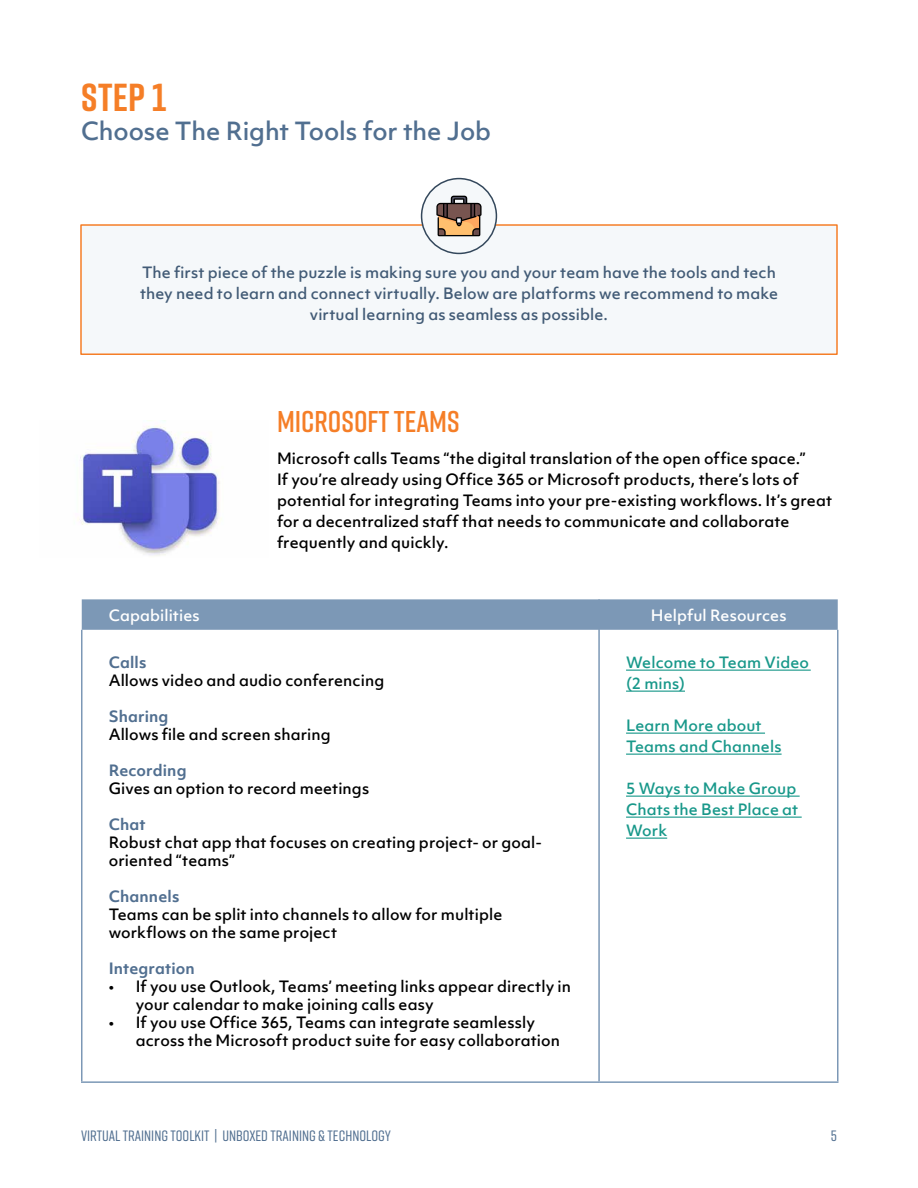
<style>
.page{position:relative;width:918px;height:1188px;background:#fff}
.page>*{position:absolute;margin:0;border:0;box-sizing:border-box;transform-origin:0 0}
.t1{font:700 39px "Rift";color:#f57e27}
.t2{font:600 30px "Rift";color:#f57e27}
.t3{font:500 24px "Objektiv Mk 1";letter-spacing:-.005em;color:#516f90}
.t4{font:500 15px/21px "Objektiv Mk 1";letter-spacing:.005em;color:#000}
.t5{font:500 15px/21px "Objektiv Mk 1";letter-spacing:.005em;color:#425b76;text-align:center}
.t6{font:500 15px/21px "Objektiv Mk 1";letter-spacing:.005em;color:#18988a}
.t7{font:500 15px "Rift";color:#516f90}
.t8{font:700 15px "Objektiv Mk 1";letter-spacing:.01em;color:#516f90}
.t9{font:500 15px "Objektiv Mk 1";letter-spacing:.005em;color:#fff}
</style>
<div class="page">
<div style="left:81px;top:225px;width:756px;height:129px;background:#f5f8fa"></div>
<div style="left:80px;top:224px;width:758px;height:131px;border:2px solid #f57e27"></div>
<div style="left:422px;top:179px;width:74px;height:74px;background:#f5f8fa;border-radius:50%"></div>
<div style="left:421px;top:178px;width:76px;height:76px;border:2px solid #33475b;border-radius:50%"></div>
<svg style="left:436px;top:196px;width:46px;height:40px;background:#987b64"></svg>
<img style="left:78px;top:425px;width:143px;height:131px">
<div style="left:82px;top:599px;width:756px;height:31px;background:#7c98b6"></div>
<hr style="left:598px;top:599px;width:2px;height:31px;background:#7c98b6">
<hr style="left:81px;top:630px;width:1px;height:451px;background:#7c98b6">
<hr style="left:598px;top:630px;width:2px;height:451px;background:#7c98b6">
<hr style="left:837px;top:630px;width:1px;height:451px;background:#7c98b6">
<hr style="left:81px;top:1081px;width:518px;height:2px;background:#7c98b6">
<hr style="left:599px;top:1081px;width:239px;height:2px;background:#7c98b6">
<hr style="left:626px;top:670px;width:185px;height:1px;background:#18988a">
<hr style="left:626px;top:691px;width:59px;height:1px;background:#18988a">
<hr style="left:626px;top:733px;width:139px;height:1px;background:#18988a">
<hr style="left:626px;top:754px;width:156px;height:1px;background:#18988a">
<hr style="left:626px;top:796px;width:174px;height:1px;background:#18988a">
<hr style="left:626px;top:817px;width:176px;height:1px;background:#18988a">
<hr style="left:626px;top:838px;width:41px;height:1px;background:#18988a">
<h1 class="t1" style="left:81px;top:70px;width:88px">step 1</h1>
<h3 class="t3" style="left:81px;top:114px;width:412px">Choose The Right Tools for the Job</h3>
<p class="t5" style="left:140px;top:262px;width:639px">The first piece of the puzzle is making sure you and your team have the tools and tech they need to learn and connect virtually. Below are platforms we recommend to make virtual learning as seamless as possible.</p>
<h2 class="t2" style="left:277px;top:400px;width:184px">MICROSOFT TEAMS</h2>
<p class="t4" style="left:277px;top:448px;width:557px">Microsoft calls Teams “the digital translation of the open office space.”<br>If you’re already using Office 365 or Microsoft products, there’s lots of potential for integrating Teams into your pre-existing workflows. It’s great for a decentralized staff that needs to communicate and collaborate frequently and quickly.</p>
<p class="t9" style="left:109px;top:605px;width:92px">Capabilities</p>
<p class="t9" style="left:651px;top:605px;width:137px">Helpful Resources</p>
<p class="t8" style="left:109px;top:652px;width:39px">Calls</p>
<p class="t4" style="left:109px;top:670px;width:277px">Allows video and audio conferencing</p>
<p class="t8" style="left:109px;top:706px;width:61px">Sharing</p>
<p class="t4" style="left:109px;top:724px;width:223px">Allows file and screen sharing</p>
<p class="t8" style="left:109px;top:760px;width:79px">Recording</p>
<p class="t4" style="left:109px;top:778px;width:262px">Gives an option to record meetings</p>
<p class="t8" style="left:109px;top:814px;width:39px">Chat</p>
<p class="t4" style="left:109px;top:833px;width:435px;line-height:18px">Robust chat app that focuses on creating project- or goal&shy;oriented “teams”</p>
<p class="t8" style="left:109px;top:886px;width:72px">Channels</p>
<p class="t4" style="left:109px;top:905px;width:395px;line-height:18px">Teams can be split into channels to allow for multiple workflows on the same project</p>
<p class="t8" style="left:109px;top:958px;width:88px">Integration</p>
<p class="t4" style="left:136px;top:977px;width:437px;line-height:18px;text-indent:-27px">• If you use Outlook, Teams’ meeting links appear directly in your calendar to make joining calls easy</p>
<p class="t4" style="left:136px;top:1013px;width:426px;line-height:18px;text-indent:-27px">• If you use Office 365, Teams can integrate seamlessly across the Microsoft product suite for easy collaboration</p>
<p class="t6" style="left:626px;top:652px;width:185px">Welcome to Team Video (2 mins)</p>
<p class="t6" style="left:626px;top:715px;width:157px">Learn More about<br>Teams and Channels</p>
<p class="t6" style="left:626px;top:778px;width:174px">5 Ways to Make Group<br>Chats the Best Place at<br>Work</p>
<p class="t7" style="left:81px;top:1126px;width:312px">VIRTUAL TRAINING TOOLKIT | UNBOXED TRAINING &amp; TECHNOLOGY</p>
<p class="t7" style="left:831px;top:1125px;width:8px">5</p>
</div>
